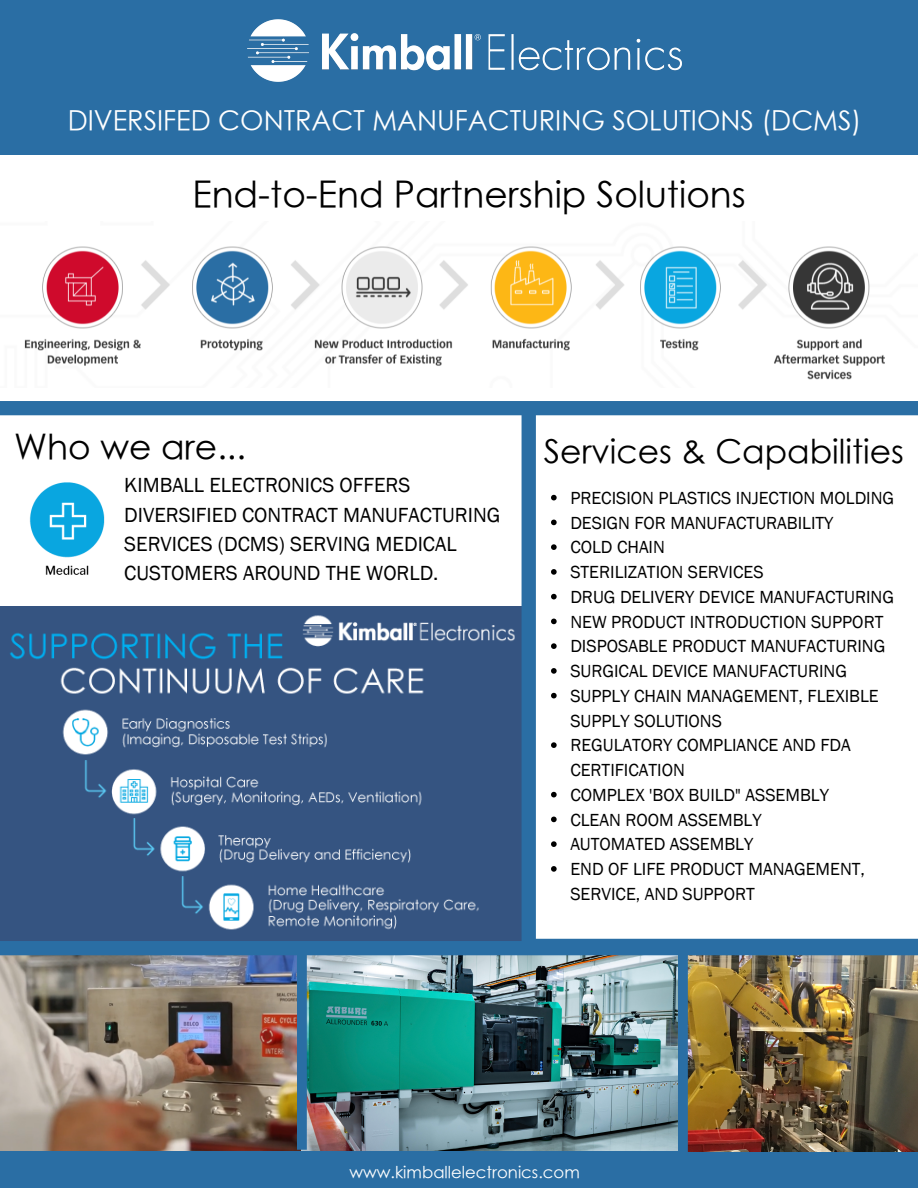
<style>
.page{position:relative;width:918px;height:1188px;background:#fff}
.page>*{position:absolute;margin:0;border:0;box-sizing:border-box;transform-origin:0 0}
.t1{font:36px "TR Century Gothic";color:#000}
.t2{font:34.5px "TR Century Gothic";color:#000}
.t3{font:33px "TR Century Gothic";color:#000}
.t4{font:27px "TR Century Gothic";color:#fff}
.t5{font:21px/29.2px "Franklin Gothic";color:#000}
.t6{font:18px/24.8px "Franklin Gothic";color:#000}
.t7{font:16.5px "TR Century Gothic";color:#fff}
</style>
<div class="page">
<div style="left:0;top:0;width:918px;height:155px;background:#2a6ea4"></div>
<img style="left:247px;top:19px;width:435px;height:63px">
<div style="left:0;top:1143px;width:918px;height:45px;background:#2a6ea4"></div>
<img style="left:24px;top:246px;width:861px;height:134px">
<img style="left:0;top:401px;width:918px;height:751px">
<h3 class="t4" style="left:68px;top:103px;width:795px">DIVERSIFED CONTRACT MANUFACTURING SOLUTIONS (DCMS)</h3>
<h1 class="t1" style="left:192px;top:171px;width:555px">End-to-End Partnership Solutions</h1>
<h2 class="t2" style="left:14px;top:425px;width:233px">Who we are...</h2>
<h3 class="t3" style="left:544px;top:430px;width:362px">Services &amp; Capabilities</h3>
<p class="t5" style="left:124px;top:470px;width:378px">KIMBALL ELECTRONICS OFFERS<br>DIVERSIFIED CONTRACT MANUFACTURING<br>SERVICES (DCMS) SERVING MEDICAL<br>CUSTOMERS AROUND THE WORLD.</p>
<p class="t6" style="left:570px;top:485px;width:325px">PRECISION PLASTICS INJECTION MOLDING<br>DESIGN FOR MANUFACTURABILITY<br>COLD CHAIN<br>STERILIZATION SERVICES<br>DRUG DELIVERY DEVICE MANUFACTURING<br>NEW PRODUCT INTRODUCTION SUPPORT<br>DISPOSABLE PRODUCT MANUFACTURING<br>SURGICAL DEVICE MANUFACTURING<br>SUPPLY CHAIN MANAGEMENT, FLEXIBLE<br>SUPPLY SOLUTIONS<br>REGULATORY COMPLIANCE AND FDA<br>CERTIFICATION<br>COMPLEX 'BOX BUILD" ASSEMBLY<br>CLEAN ROOM ASSEMBLY<br>AUTOMATED ASSEMBLY<br>END OF LIFE PRODUCT MANAGEMENT,<br>SERVICE, AND SUPPORT</p>
<p class="t7" style="left:349px;top:1162px;width:232px">www.kimballelectronics.com</p>
</div>
